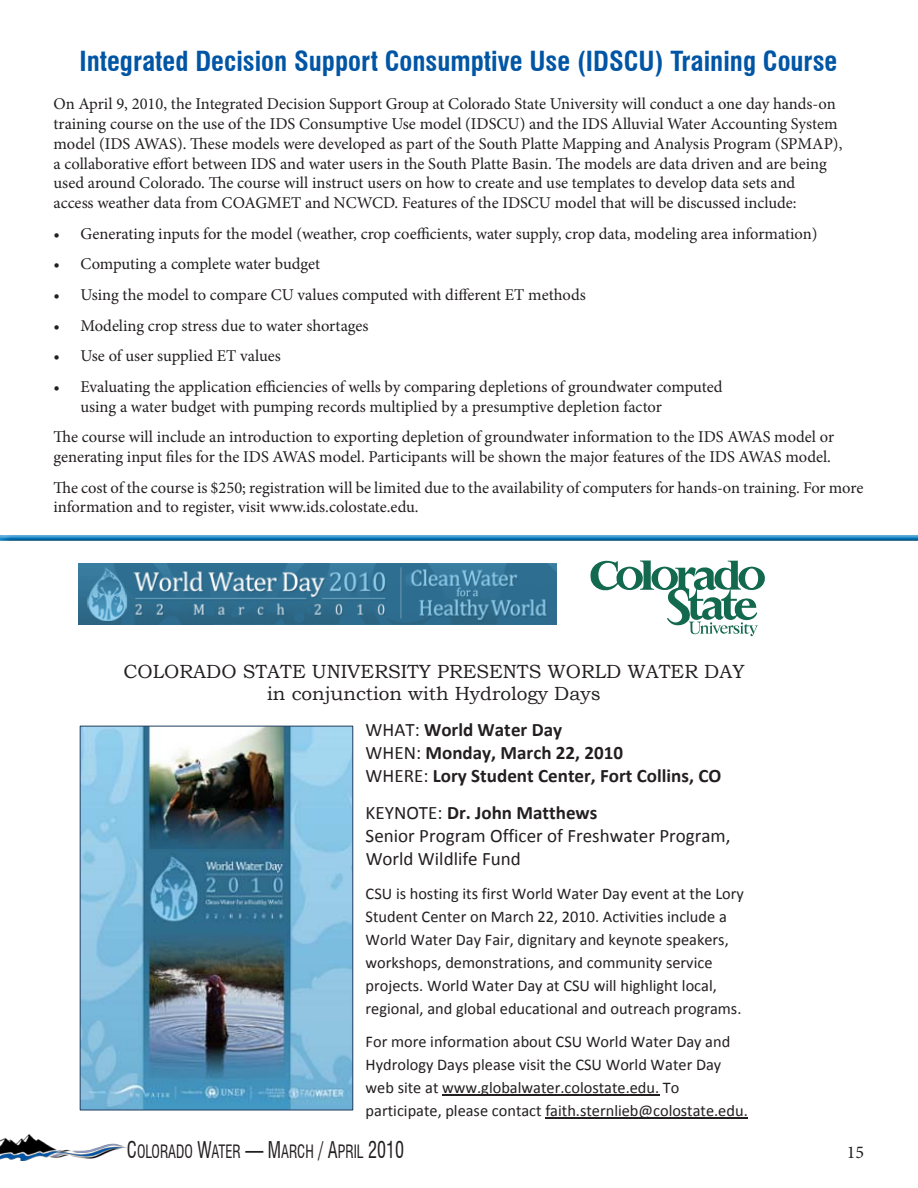
<style>
.page{position:relative;width:918px;height:1188px;background:#fff}
.page>*{position:absolute;margin:0;border:0;box-sizing:border-box;transform-origin:0 0}
.Subheader_1{font:700 condensed 27px "Swiss 721 BT";color:#0155a5}
.t1{font:700 19.05px/23.2px "Calibri";color:#231f20}
.t2{font:19.05px/23.2px "Calibri";color:#231f20}
.t3{font:19.05px/22.4px "Bookman Old Style";color:#231f20;text-align:center}
.t4{font:18px "Swiss 721 BT Roman Condensed SC800";color:#231f20;scale:.8 1}
.t5{font:18px "Minion Pro";color:#231f20}
.Content_Text{font:16.5px/19.8px "Minion Pro";letter-spacing:-.005em;color:#231f20}
.t6{font:16.35px/23px "Calibri";color:#231f20}
.s1{font-weight:400}
.s2{font-weight:700}
.s3{font-size:22.5px}
</style>
<div class="page">
<img style="left:0;top:1134px;width:127px;height:26px">
<div style="left:0;top:535px;width:918px;height:8px;background:#231f20;opacity:.75"></div>
<svg style="left:591px;top:560px;width:174px;height:76px"></svg>
<img style="left:79px;top:563px;width:478px;height:62px">
<img style="left:82px;top:728px;width:269px;height:381px">
<div style="left:80px;top:726px;width:273px;height:385px;border:1px solid #254061"></div>
<hr style="left:442px;top:1095px;width:217px;height:1px;background:#231f20">
<hr style="left:545px;top:1118px;width:199px;height:1px;background:#231f20">
<p class="Subheader_1" style="left:79px;top:45px;width:760px">Integrated Decision Support Consumptive Use (IDSCU) Training Course</p>
<p class="Content_Text" style="left:53px;top:94px;width:790px">On April 9, 2010, the Integrated Decision Support Group at Colorado State University will conduct a one day hands-on training course on the use of the IDS Consumptive Use model (IDSCU) and the IDS Alluvial Water Accounting System model (IDS AWAS). These models were developed as part of the South Platte Mapping and Analysis Program (SPMAP), a collaborative effort between IDS and water users in the South Platte Basin. The models are data driven and are being used around Colorado. The course will instruct users on how to create and use templates to develop data sets and<br>access weather data from COAGMET and NCWCD. Features of the IDSCU model that will be discussed include:</p>
<p class="Content_Text" style="left:53px;top:224px;width:766px">• Generating inputs for the model (weather, crop coefficients, water supply, crop data, modeling area information)</p>
<p class="Content_Text" style="left:53px;top:254px;width:268px">• Computing a complete water budget</p>
<p class="Content_Text" style="left:53px;top:285px;width:534px">• Using the model to compare CU values computed with different ET methods</p>
<p class="Content_Text" style="left:53px;top:315px;width:317px">• Modeling crop stress due to water shortages</p>
<p class="Content_Text" style="left:53px;top:346px;width:229px">• Use of user supplied ET values</p>
<p class="Content_Text" style="left:80px;top:377px;width:644px;text-indent:-27px">• Evaluating the application efficiencies of wells by comparing depletions of groundwater computed using a water budget with pumping records multiplied by a presumptive depletion factor</p>
<p class="Content_Text" style="left:53px;top:427px;width:782px">The course will include an introduction to exporting depletion of groundwater information to the IDS AWAS model or generating input files for the IDS AWAS model. Participants will be shown the major features of the IDS AWAS model.</p>
<p class="Content_Text" style="left:53px;top:477px;width:811px">The cost of the course is $250; registration will be limited due to the availability of computers for hands-on training. For more information and to register, visit www.ids.colostate.edu.</p>
<p class="t3" style="left:123px;top:660px;width:623px">COLORADO STATE UNIVERSITY PRESENTS WORLD WATER DAY in conjunction with Hydrology Days</p>
<p class="t1" style="left:366px;top:717px;width:357px"><span class="s1">WHAT:</span> World Water Day<br><span class="s1">WHEN:</span> Monday, March 22, 2010<br><span class="s1">WHERE:</span> Lory Student Center, Fort Collins, CO</p>
<p class="t2" style="left:366px;top:800px;width:366px">KEYNOTE: <span class="s2">Dr. John Matthews<br></span>Senior Program Officer of Freshwater Program,<br>World Wildlife Fund</p>
<p class="t6" style="left:366px;top:882px;width:380px">CSU is hosting its first World Water Day event at the Lory Student Center on March 22, 2010. Activities include a World Water Day Fair, dignitary and keynote speakers, workshops, demonstrations, and community service projects. World Water Day at CSU will highlight local, regional, and global educational and outreach programs.</p>
<p class="t6" style="left:366px;top:1029px;width:384px">For more information about CSU World Water Day and Hydrology Days please visit the CSU World Water Day web site at www.globalwater.colostate.edu. To participate, please contact faith.sternlieb@colostate.edu.</p>
<p class="t4" style="left:127px;top:1141px;width:348px"><span class="s3">C</span>OLORADO <span class="s3">W</span>ATER <span class="s3">— M</span>ARCH <span class="s3">/ A</span>PRIL <span class="s3">2010</span></p>
<p class="t5" style="left:847px;top:1140px;width:19px">15</p>
</div>
